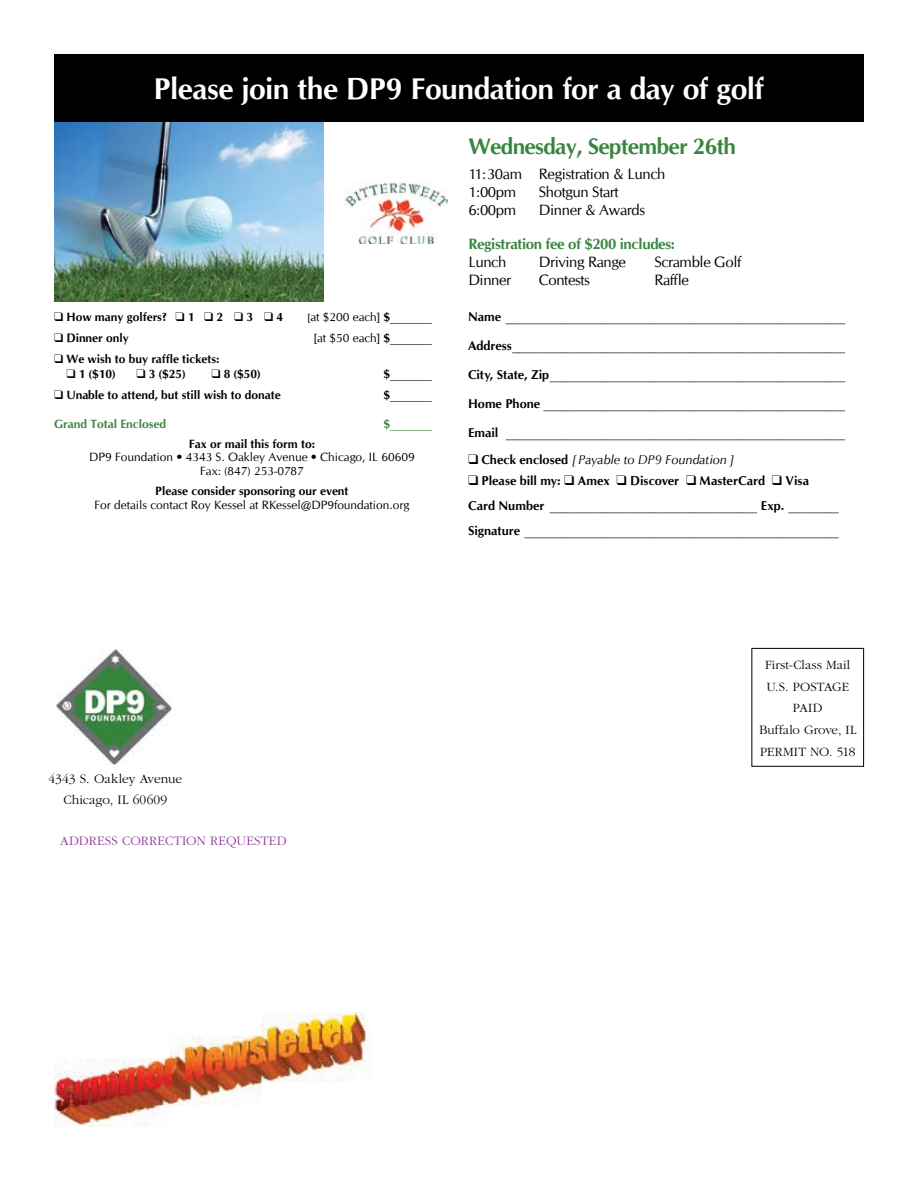
<style>
.page{position:relative;width:918px;height:1188px;background:#fff}
.page>*{position:absolute;margin:0;border:0;box-sizing:border-box;transform-origin:0 0}
.t1{font:700 30px "CG Omega";letter-spacing:-.02em;color:#fff}
.t2{font:700 22.5px "CG Omega";letter-spacing:-.025em;color:#38853f}
.t3{font:15px/18px "CG Omega";letter-spacing:-.025em;color:#000}
.t4{font:700 15px "CG Omega";letter-spacing:-.025em;color:#38853f}
.t5{font:300 13.5px/21.8px "Garamond";letter-spacing:.005em;color:#000;text-align:center}
.t6{font:300 13.5px "Garamond";letter-spacing:.01em;color:#903c94}
.t7{font:300 13.2px/21.8px "Garamond";letter-spacing:.005em;color:#000;text-align:center}
.t8{font:700 12.75px/25px "CG Omega";color:#000}
.t9{font:italic 12.75px "CG Omega";letter-spacing:-.01em;color:#000}
.t10{font:700 12px "CG Omega";color:#000}
.t11{font:12px/13.5px "CG Omega";color:#000;text-align:center}
.t12{font:700 12px "CG Omega";color:#38853f}
.s1{font-size:10.5px}
.s2{font-weight:700}
.s3{font-weight:700;font-style:normal}
</style>
<div class="page">
<img style="left:54px;top:121px;width:270px;height:180px">
<div style="left:751px;top:648px;width:113px;height:119px;border:1px solid #000"></div>
<img style="left:56px;top:649px;width:115px;height:116px">
<div style="left:54px;top:54px;width:810px;height:67px;background:#000"></div>
<img style="left:54px;top:1012px;width:317px;height:114px">
<img style="left:343px;top:181px;width:105px;height:62px">
<h1 class="t1" style="left:154px;top:70px;width:612px">Please join the DP9 Foundation for a day of golf</h1>
<h2 class="t2" style="left:468px;top:132px;width:269px">Wednesday, September 26th</h2>
<p class="t3" style="left:468px;top:165px;width:199px">11:30am Registration &amp; Lunch<br>1:00pm</p>
<p class="t3" style="left:539px;top:183px;width:81px">Shotgun Start</p>
<p class="t10" style="left:54px;top:309px;width:231px">❑ How many golfers? ❑ 1 ❑ 2 ❑ 3 ❑ 4</p>
<p class="t11" style="left:308px;top:310px;width:126px"><span class="s1">[</span>at $200 each] <span class="s2">$_______</span></p>
<p class="t10" style="left:54px;top:331px;width:76px">❑ Dinner only</p>
<p class="t11" style="left:314px;top:332px;width:120px">[at $50 each] <span class="s2">$_______</span></p>
<p class="t10" style="left:54px;top:352px;width:167px">❑ We wish to buy raff le tickets:</p>
<p class="t10" style="left:66px;top:366px;width:50px">❑ 1 ($10)</p>
<p class="t10" style="left:136px;top:366px;width:50px">❑ 3 ($25)</p>
<p class="t10" style="left:212px;top:366px;width:50px">❑ 8 ($50)</p>
<p class="t10" style="left:384px;top:366px;width:50px">$_______</p>
<p class="t10" style="left:54px;top:387px;width:228px">❑ Unable to attend, but still wish to donate</p>
<p class="t10" style="left:384px;top:387px;width:50px">$_______</p>
<p class="t12" style="left:54px;top:416px;width:114px">Grand Total Enclosed</p>
<p class="t12" style="left:384px;top:416px;width:50px">$_______</p>
<p class="t10" style="left:189px;top:436px;width:128px">Fax or mail this form to:</p>
<p class="t11" style="left:89px;top:451px;width:327px">DP9 Foundation • 4343 S. Oakley Avenue • Chicago, IL 60609<br>Fax: (847) 253-0787</p>
<p class="t10" style="left:155px;top:483px;width:195px">Please consider sponsoring our event</p>
<p class="t11" style="left:94px;top:498px;width:317px">For details contact Roy Kessel at RKessel@DP9foundation.org</p>
<p class="t3" style="left:468px;top:201px;width:49px">6:00pm</p>
<p class="t3" style="left:539px;top:201px;width:108px">Dinner &amp; Awards</p>
<p class="t4" style="left:468px;top:234px;width:208px">Registration fee of $200 includes:</p>
<p class="t3" style="left:468px;top:253px;width:40px">Lunch</p>
<p class="t3" style="left:539px;top:253px;width:89px">Driving Range</p>
<p class="t3" style="left:654px;top:253px;width:88px">Scramble Golf</p>
<p class="t3" style="left:468px;top:271px;width:44px">Dinner</p>
<p class="t3" style="left:539px;top:271px;width:53px">Contests</p>
<p class="t3" style="left:654px;top:271px;width:36px">Raff le</p>
<p class="t8" style="left:468px;top:305px;width:379px">Name ______________________________________________________</p>
<p class="t8" style="left:468px;top:333px;width:379px">Address_____________________________________________________</p>
<p class="t8" style="left:468px;top:362px;width:379px">City, State, Zip_______________________________________________</p>
<p class="t8" style="left:468px;top:391px;width:379px">Home Phone ________________________________________________</p>
<p class="t8" style="left:468px;top:420px;width:379px">Email ______________________________________________________</p>
<p class="t9" style="left:468px;top:452px;width:267px">❑ <span class="s3">Check enclosed</span> [ Payable to DP9 Foundation ]</p>
<p class="t8" style="left:468px;top:469px;width:372px">❑ Please bill my: ❑ Amex ❑ Discover ❑ MasterCard ❑ Visa<br>Card Number _________________________________ Exp. ________<br>Signature __________________________________________________</p>
<p class="t5" style="left:48px;top:768px;width:135px">4343 S. Oakley Avenue<br>Chicago, IL 60609</p>
<p class="t6" style="left:60px;top:834px;width:228px">ADDRESS CORRECTION REQUESTED</p>
<p class="t7" style="left:759px;top:654px;width:99px">First-Class Mail<br>U.S. POSTAGE<br>PAID<br>Buffalo Grove, IL<br>PERMIT NO. 518</p>
</div>
